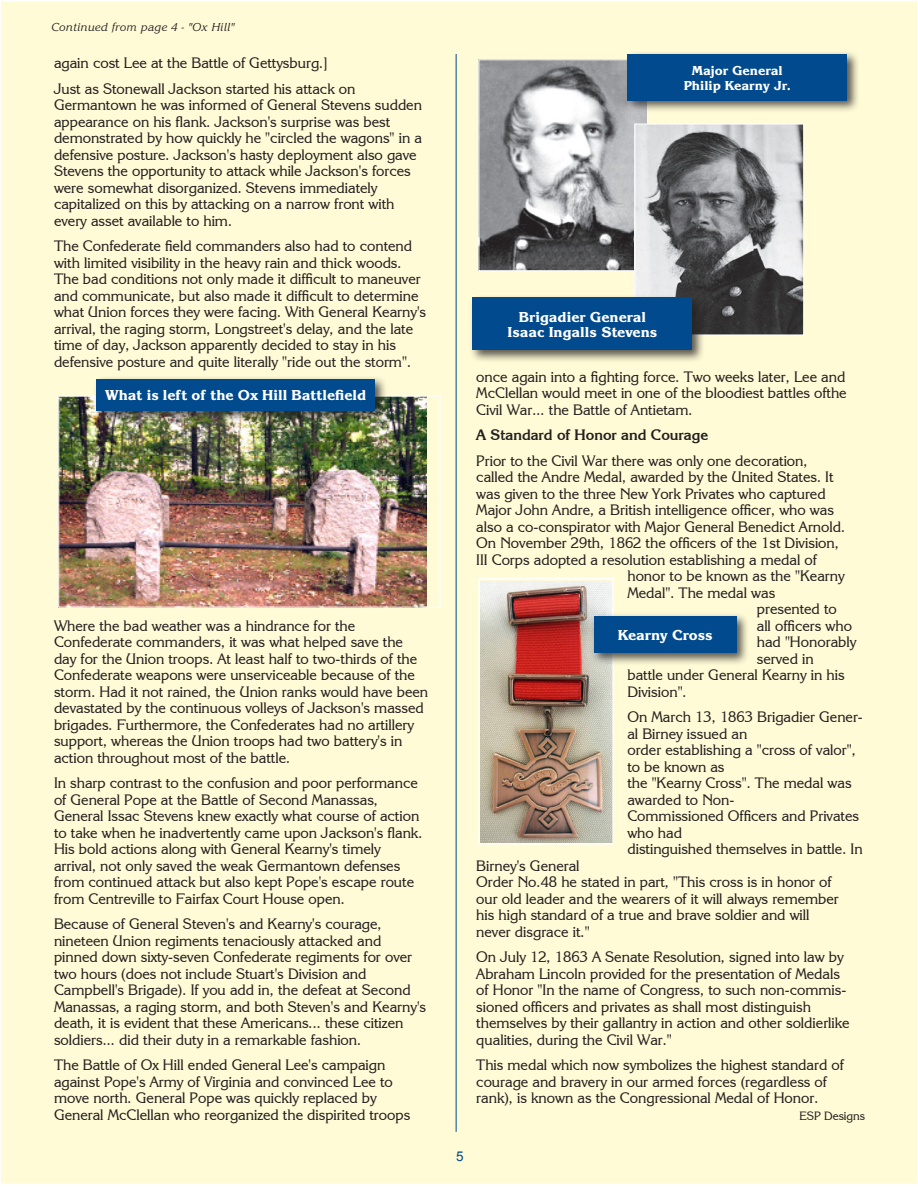
<style>
.page{position:relative;width:918px;height:1188px;background:#fff}
.page>*{position:absolute;margin:0;border:0;box-sizing:border-box;transform-origin:0 0}
.t1{font:15px/16.5px "Korinna IT Cby BT";color:#231f20}
.t2{font:15px "Korinna Extra Bold DTC";color:#fff}
.t3{font:700 15px "Korinna IT Cby BT";color:#231f20}
.t4{font:13.5px "Korinna Extra Bold DTC";color:#fff}
.t5{font:13.5px "Arial";color:#004a8d}
.t6{font:12px "Korinna Regular Italic DTC";color:#231f20}
.t7{font:12px "Korinna IT Cby BT";color:#231f20}
</style>
<div class="page">
<div style="left:0;top:1px;width:918px;height:1183px;background:#fffbd6"></div>
<hr style="left:456px;top:54px;width:1px;height:1078px;background:#004a8d">
<img style="left:60px;top:398px;width:367px;height:208px">
<div style="left:58px;top:396px;width:383px;height:212px;border:1px solid #fff"></div>
<div style="left:93px;top:376px;width:295px;height:48px;background:#231f20;opacity:.75"></div>
<div style="left:97px;top:379px;width:278px;height:31px;background:#004a8d"></div>
<img style="left:480px;top:61px;width:166px;height:208px">
<div style="left:478px;top:59px;width:170px;height:212px;border:1px solid #fff"></div>
<img style="left:637px;top:126px;width:165px;height:207px">
<div style="left:635px;top:124px;width:169px;height:211px;border:1px solid #fff"></div>
<div style="left:624px;top:51px;width:237px;height:63px;background:#231f20;opacity:.75"></div>
<div style="left:627px;top:54px;width:220px;height:46px;background:#004a8d"></div>
<div style="left:469px;top:294px;width:237px;height:70px;background:#231f20;opacity:.75"></div>
<div style="left:472px;top:298px;width:220px;height:52px;background:#004a8d"></div>
<img style="left:481px;top:581px;width:130px;height:261px">
<div style="left:478px;top:578px;width:136px;height:267px;border:2px solid #fff"></div>
<div style="left:590px;top:613px;width:159px;height:53px;background:#231f20;opacity:.75"></div>
<div style="left:594px;top:616px;width:143px;height:37px;background:#004a8d"></div>
<p class="t6" style="left:51px;top:21px;width:185px">Continued from page 4 - "Ox Hill"</p>
<p class="t1" style="left:54px;top:55px;width:275px">again cost Lee at the Battle of Gettysburg.]</p>
<p class="t1" style="left:54px;top:80px;width:303px">Just as Stonewall Jackson started his attack on</p>
<p class="t1" style="left:54px;top:97px;width:370px">Germantown he was informed of General Stevens sudden</p>
<p class="t1" style="left:54px;top:113px;width:338px">appearance on his flank. Jackson's surprise was best</p>
<p class="t1" style="left:54px;top:130px;width:369px">demonstrated by how quickly he "circled the wagons" in a</p>
<p class="t1" style="left:54px;top:146px;width:364px">defensive posture. Jackson's hasty deployment also gave</p>
<p class="t1" style="left:54px;top:163px;width:358px">Stevens the opportunity to attack while Jackson's forces</p>
<p class="t1" style="left:54px;top:179px;width:325px">were somewhat disorganized. Stevens immediately</p>
<p class="t1" style="left:54px;top:196px;width:342px">capitalized on this by attacking on a narrow front with</p>
<p class="t1" style="left:54px;top:212px;width:180px">every asset available to him.</p>
<p class="t1" style="left:54px;top:238px;width:360px">The Confederate field commanders also had to contend</p>
<p class="t1" style="left:54px;top:254px;width:349px">with limited visibility in the heavy rain and thick woods.</p>
<p class="t1" style="left:54px;top:271px;width:368px">The bad conditions not only made it difficult to maneuver</p>
<p class="t1" style="left:54px;top:287px;width:366px">and communicate, but also made it difficult to determine</p>
<p class="t1" style="left:54px;top:304px;width:374px">what Union forces they were facing. With General Kearny's</p>
<p class="t1" style="left:54px;top:320px;width:361px">arrival, the raging storm, Longstreet's delay, and the late</p>
<p class="t1" style="left:54px;top:337px;width:343px">time of day, Jackson apparently decided to stay in his</p>
<p class="t1" style="left:54px;top:353px;width:359px">defensive posture and quite literally "ride out the storm".</p>
<p class="t2" style="left:105px;top:387px;width:263px">What is left of the Ox Hill Battlefield</p>
<p class="t1" style="left:54px;top:617px;width:303px">Where the bad weather was a hindrance for the</p>
<p class="t1" style="left:54px;top:634px;width:351px">Confederate commanders, it was what helped save the</p>
<p class="t1" style="left:54px;top:650px;width:365px">day for the Union troops. At least half to two-thirds of the</p>
<p class="t1" style="left:54px;top:667px;width:362px">Confederate weapons were unserviceable because of the</p>
<p class="t1" style="left:54px;top:683px;width:376px">storm. Had it not rained, the Union ranks would have been</p>
<p class="t1" style="left:54px;top:700px;width:371px">devastated by the continuous volleys of Jackson's massed</p>
<p class="t1" style="left:54px;top:716px;width:362px">brigades. Furthermore, the Confederates had no artillery</p>
<p class="t1" style="left:54px;top:733px;width:350px">support, whereas the Union troops had two battery's in</p>
<p class="t1" style="left:54px;top:749px;width:238px">action throughout most of the battle.</p>
<p class="t1" style="left:54px;top:775px;width:365px">In sharp contrast to the confusion and poor performance</p>
<p class="t1" style="left:54px;top:791px;width:326px">of General Pope at the Battle of Second Manassas,</p>
<p class="t1" style="left:54px;top:808px;width:367px">General Issac Stevens knew exactly what course of action</p>
<p class="t1" style="left:54px;top:824px;width:370px">to take when he inadvertently came upon Jackson's flank.</p>
<p class="t1" style="left:54px;top:841px;width:328px">His bold actions along with General Kearny's timely</p>
<p class="t1" style="left:54px;top:857px;width:348px">arrival, not only saved the weak Germantown defenses</p>
<p class="t1" style="left:54px;top:874px;width:362px">from continued attack but also kept Pope's escape route</p>
<p class="t1" style="left:54px;top:890px;width:292px">from Centreville to Fairfax Court House open.</p>
<p class="t1" style="left:54px;top:916px;width:329px">Because of General Steven's and Kearny's courage,</p>
<p class="t1" style="left:54px;top:932px;width:329px">nineteen Union regiments tenaciously attacked and</p>
<p class="t1" style="left:54px;top:949px;width:360px">pinned down sixty-seven Confederate regiments for over</p>
<p class="t1" style="left:54px;top:965px;width:314px">two hours (does not include Stuart's Division and</p>
<p class="t1" style="left:54px;top:982px;width:358px">Campbell's Brigade). If you add in, the defeat at Second</p>
<p class="t1" style="left:54px;top:998px;width:374px">Manassas, a raging storm, and both Steven's and Kearny's</p>
<p class="t1" style="left:54px;top:1015px;width:351px">death, it is evident that these Americans... these citizen</p>
<p class="t1" style="left:54px;top:1031px;width:309px">soldiers... did their duty in a remarkable fashion.</p>
<p class="t1" style="left:54px;top:1057px;width:333px">The Battle of Ox Hill ended General Lee's campaign</p>
<p class="t1" style="left:54px;top:1073px;width:340px">against Pope's Army of Virginia and convinced Lee to</p>
<p class="t1" style="left:54px;top:1090px;width:324px">move north. General Pope was quickly replaced by</p>
<p class="t1" style="left:54px;top:1106px;width:358px">General McClellan who reorganized the dispirited troops</p>
<p class="t4" style="left:692px;top:63px;width:92px">Major General</p>
<p class="t4" style="left:684px;top:78px;width:109px">Philip Kearny Jr.</p>
<p class="t5" style="left:456px;top:1147px;width:9px">5</p>
<p class="t2" style="left:519px;top:309px;width:129px">Brigadier General</p>
<p class="t2" style="left:507px;top:324px;width:151px">Isaac Ingalls Stevens</p>
<p class="t1" style="left:476px;top:368px;width:372px;text-align:justify">once again into a fighting force. Two weeks later, Lee and McClellan would meet in one of the bloodiest battles ofthe Civil War... the Battle of Antietam.</p>
<p class="t3" style="left:476px;top:426px;width:233px">A Standard of Honor and Courage</p>
<p class="t1" style="left:476px;top:452px;width:333px">Prior to the Civil War there was only one decoration,</p>
<p class="t1" style="left:476px;top:468px;width:359px">called the Andre Medal, awarded by the United States. It</p>
<p class="t1" style="left:476px;top:485px;width:351px">was given to the three New York Privates who captured</p>
<p class="t1" style="left:476px;top:501px;width:359px">Major John Andre, a British intelligence officer, who was</p>
<p class="t1" style="left:476px;top:518px;width:370px">also a co-conspirator with Major General Benedict Arnold.</p>
<p class="t1" style="left:476px;top:534px;width:364px">On November 29th, 1862 the officers of the 1st Division,</p>
<p class="t1" style="left:476px;top:551px;width:342px">III Corps adopted a resolution establishing a medal of</p>
<p class="t1" style="left:627px;top:567px;width:219px">honor to be known as the "Kearny<br>Medal". The medal was</p>
<p class="t1" style="left:757px;top:600px;width:101px">presented to<br>all officers who had "Honorably served in</p>
<p class="t1" style="left:627px;top:666px;width:219px">battle under General Kearny in his<br>Division".</p>
<p class="t1" style="left:627px;top:708px;width:237px">On March 13, 1863 Brigadier Gener&shy;al Birney issued an</p>
<p class="t1" style="left:627px;top:741px;width:230px">order establishing a "cross of valor", to be known as</p>
<p class="t1" style="left:627px;top:774px;width:226px">the "Kearny Cross". The medal was awarded to Non-</p>
<p class="t1" style="left:627px;top:807px;width:233px">Commissioned Officers and Privates who had</p>
<p class="t1" style="left:627px;top:840px;width:237px">distinguished themselves in battle. In</p>
<p class="t1" style="left:476px;top:857px;width:105px">Birney's General</p>
<p class="t1" style="left:476px;top:873px;width:357px">Order No.48 he stated in part, "This cross is in honor of</p>
<p class="t1" style="left:476px;top:890px;width:364px">our old leader and the wearers of it will always remember</p>
<p class="t1" style="left:476px;top:906px;width:335px">his high standard of a true and brave soldier and will</p>
<p class="t1" style="left:476px;top:923px;width:115px">never disgrace it."</p>
<p class="t1" style="left:476px;top:948px;width:369px">On July 12, 1863 A Senate Resolution, signed into law by</p>
<p class="t1" style="left:476px;top:965px;width:365px">Abraham Lincoln provided for the presentation of Medals</p>
<p class="t1" style="left:476px;top:981px;width:372px">of Honor "In the name of Congress, to such non-commis&shy;sioned officers and privates as shall most distinguish</p>
<p class="t1" style="left:476px;top:1014px;width:375px">themselves by their gallantry in action and other soldierlike</p>
<p class="t1" style="left:476px;top:1031px;width:197px">qualities, during the Civil War."</p>
<p class="t1" style="left:476px;top:1056px;width:369px">This medal which now symbolizes the highest standard of</p>
<p class="t1" style="left:476px;top:1073px;width:352px">courage and bravery in our armed forces (regardless of</p>
<p class="t1" style="left:476px;top:1089px;width:344px">rank), is known as the Congressional Medal of Honor.</p>
<p class="t7" style="left:800px;top:1108px;width:67px">ESP Designs</p>
<p class="t2" style="left:618px;top:627px;width:96px">Kearny Cross</p>
</div>
